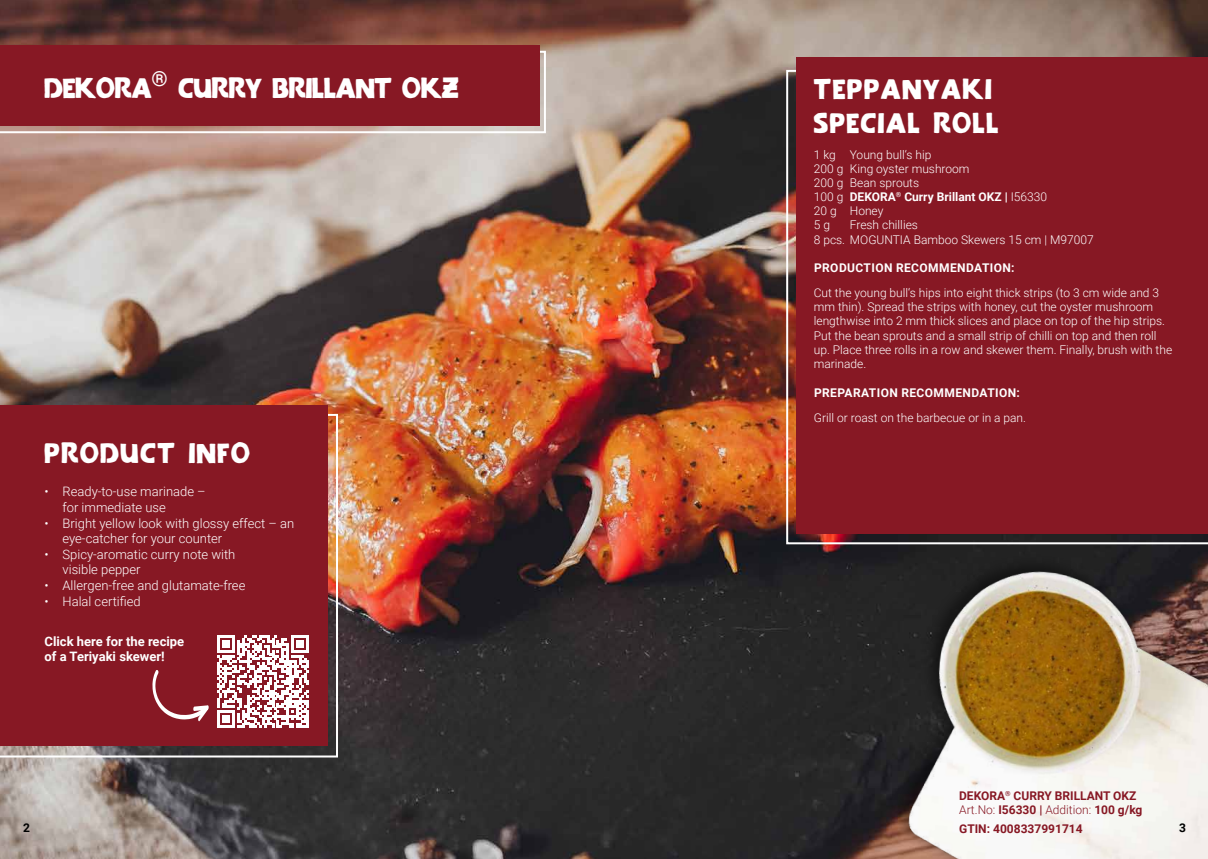
<style>
.page{position:relative;width:1208px;height:859px;background:#fff}
.page>*{position:absolute;margin:0;border:0;box-sizing:border-box;transform-origin:0 0}
.t1{font:700 35.7px/33.8px "Arizona";letter-spacing:.05em;color:#fff}
.t2{font:700 35.7px "Arizona";color:#fff}
.t3{font:300 13px/15.6px "Roboto";color:#fff}
.t4{font:700 13px/15.6px "Roboto";color:#fff}
.t5{font:300 12px/14px "Roboto";color:#fff}
.t6{font:700 12px/14.4px "Roboto";color:#871824}
.t7{font:700 12px "Roboto";letter-spacing:.035em;color:#fff}
.t8{font:700 12px "Roboto";color:#000}
.s1{font-weight:700}
.s2{font-weight:300}
</style>
<div class="page">
<img style="left:0;top:0;width:1208px;height:859px">
<svg style="left:0;top:51px;width:546px;height:82px"></svg>
<img style="left:0;top:414px;width:338px;height:343px">
<img style="left:786px;top:70px;width:10px;height:419px">
<div style="left:0;top:45px;width:539px;height:81px;background:#871824"></div>
<div style="left:0;top:405px;width:328px;height:341px;background:#871824"></div>
<div style="left:796px;top:58px;width:412px;height:476px;background:#871824"></div>
<img style="left:764px;top:489px;width:444px;height:370px">
<svg style="left:217px;top:635px;width:92px;height:92px"></svg>
<svg style="left:152px;top:670px;width:57px;height:51px"></svg>
<h1 class="t2" style="left:45px;top:67px;width:415px">DEKORA<sup>®</sup> CURRY BRILLANT OKZ</h1>
<h1 class="t1" style="left:44px;top:436px;width:207px">PRODUCT INFO</h1>
<p class="t3" style="left:63px;top:484px;width:145px;text-indent:-18px">• Ready-to-use marinade – for immediate use</p>
<p class="t3" style="left:63px;top:515px;width:233px;text-indent:-18px">• Bright yellow look with glossy effect – an eye-catcher for your counter</p>
<p class="t3" style="left:63px;top:546px;width:174px;text-indent:-18px">• Spicy-aromatic curry note with visible pepper</p>
<p class="t3" style="left:45px;top:577px;width:202px">• Allergen-free and glutamate-free</p>
<p class="t3" style="left:45px;top:593px;width:98px">• Halal certified</p>
<p class="t4" style="left:45px;top:633px;width:141px">Click here for the recipe of a Teriyaki skewer!</p>
<h1 class="t1" style="left:814px;top:72px;width:186px">TEPPANYAKI<br>SPECIAL ROLL</h1>
<p class="t5" style="left:814px;top:148px;width:235px">1 kg Young bull‘s hip<br>200 g King oyster mushroom<br>200 g Bean sprouts<br>100 g <span class="s1">DEKORA</span><sup>®</sup> <span class="s1">Curry Brillant OKZ |</span> I56330<br>20 g Honey<br>5 g</p>
<p class="t5" style="left:814px;top:217px;width:281px;line-height:14.4px;text-indent:36px">Fresh chillies<br>8 pcs. MOGUNTIA Bamboo Skewers 15 cm | M97007</p>
<p class="t7" style="left:814px;top:260px;width:202px">PRODUCTION RECOMMENDATION:</p>
<p class="t5" style="left:814px;top:286px;width:360px">Cut the young bull‘s hips into eight thick strips (to 3 cm wide and 3 mm thin). Spread the strips with honey, cut the oyster mushroom lengthwise into 2 mm thick slices and place on top of the hip strips.<br>Put the bean sprouts and a small strip of chilli on top and then roll up. Place three rolls in a row and skewer them. Finally, brush with the marinade.</p>
<p class="t7" style="left:814px;top:384px;width:207px">PREPARATION RECOMMENDATION:</p>
<p class="t5" style="left:814px;top:410px;width:214px">Grill or roast on the barbecue or in a pan.</p>
<p class="t6" style="left:959px;top:788px;width:185px">DEKORA<sup>®</sup> CURRY BRILLANT OKZ<br><span class="s2">Art.No:</span> I56330 | <span class="s2">Addition:</span> 100 g/kg</p>
<p class="t6" style="left:959px;top:821px;width:125px">GTIN: 4008337991714</p>
<p class="t8" style="left:23px;top:819px;width:8px">2</p>
<p class="t8" style="left:1179px;top:819px;width:8px">3</p>
</div>
